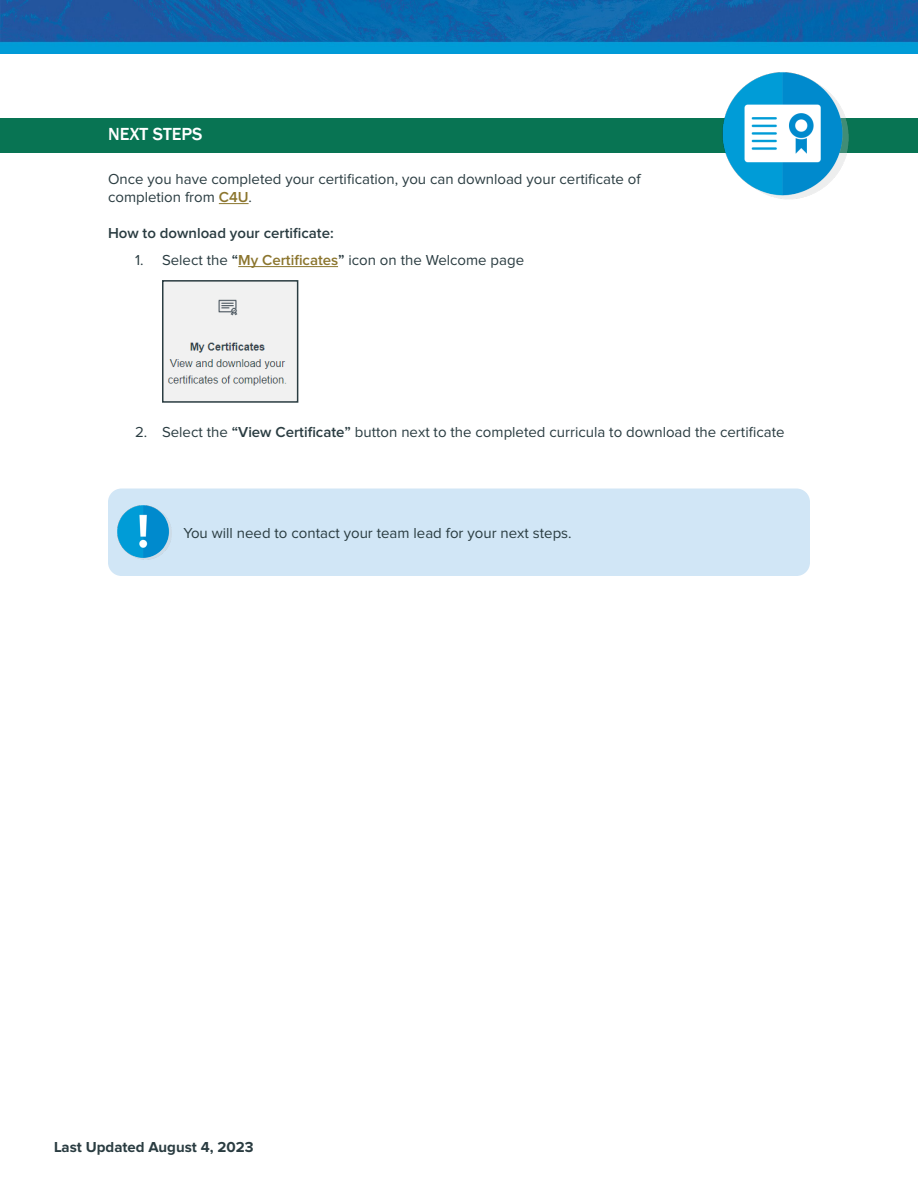
<style>
.page{position:relative;width:918px;height:1188px;background:#fff}
.page>*{position:absolute;margin:0;border:0;box-sizing:border-box;transform-origin:0 0}
.t1{font:500 18px "Franklin Gothic";color:#fff}
.t2{font:15px/18px "Proxima Nova";color:#2a3c41}
.t3{font:600 15px "Proxima Nova";color:#2a3c41}
.t4{font:700 15px "Proxima Nova";color:#2a3c41}
.s1{font-weight:600;color:#8b752d}
.s2{font-weight:600}
</style>
<div class="page">
<img style="left:0;top:0;width:918px;height:53px">
<div style="left:0;top:118px;width:918px;height:34px;background:#087453"></div>
<img style="left:722px;top:72px;width:128px;height:127px">
<div style="left:108px;top:489px;width:702px;height:87px;background:#d1e6f6;border-radius:14px"></div>
<img style="left:117px;top:505px;width:54px;height:54px">
<hr style="left:219px;top:203px;width:30px;height:1px;background:#8b752d">
<hr style="left:238px;top:266px;width:100px;height:1px;background:#8b752d">
<img style="left:165px;top:283px;width:130px;height:117px">
<div style="left:162px;top:280px;width:136px;height:123px;border:2px solid #2a3c41"></div>
<p class="t1" style="left:108px;top:123px;width:96px">NEXT STEPS</p>
<p class="t2" style="left:108px;top:170px;width:534px">Once you have completed your certification, you can download your certificate of completion from <span class="s1">C4U</span>.</p>
<p class="t3" style="left:108px;top:226px;width:227px">How to download your certificate:</p>
<p class="t2" style="left:135px;top:251px;width:391px">1. Select the <span class="s2">“</span><span class="s1">My Certificates</span><span class="s2">”</span> icon on the Welcome page</p>
<p class="t2" style="left:135px;top:423px;width:651px">2. Select the <span class="s2">“View Certificate”</span> button next to the completed curricula to download the certificate</p>
<p class="t2" style="left:184px;top:525px;width:390px">You will need to contact your team lead for your next steps.</p>
<p class="t4" style="left:54px;top:1140px;width:201px">Last Updated August 4, 2023</p>
</div>
